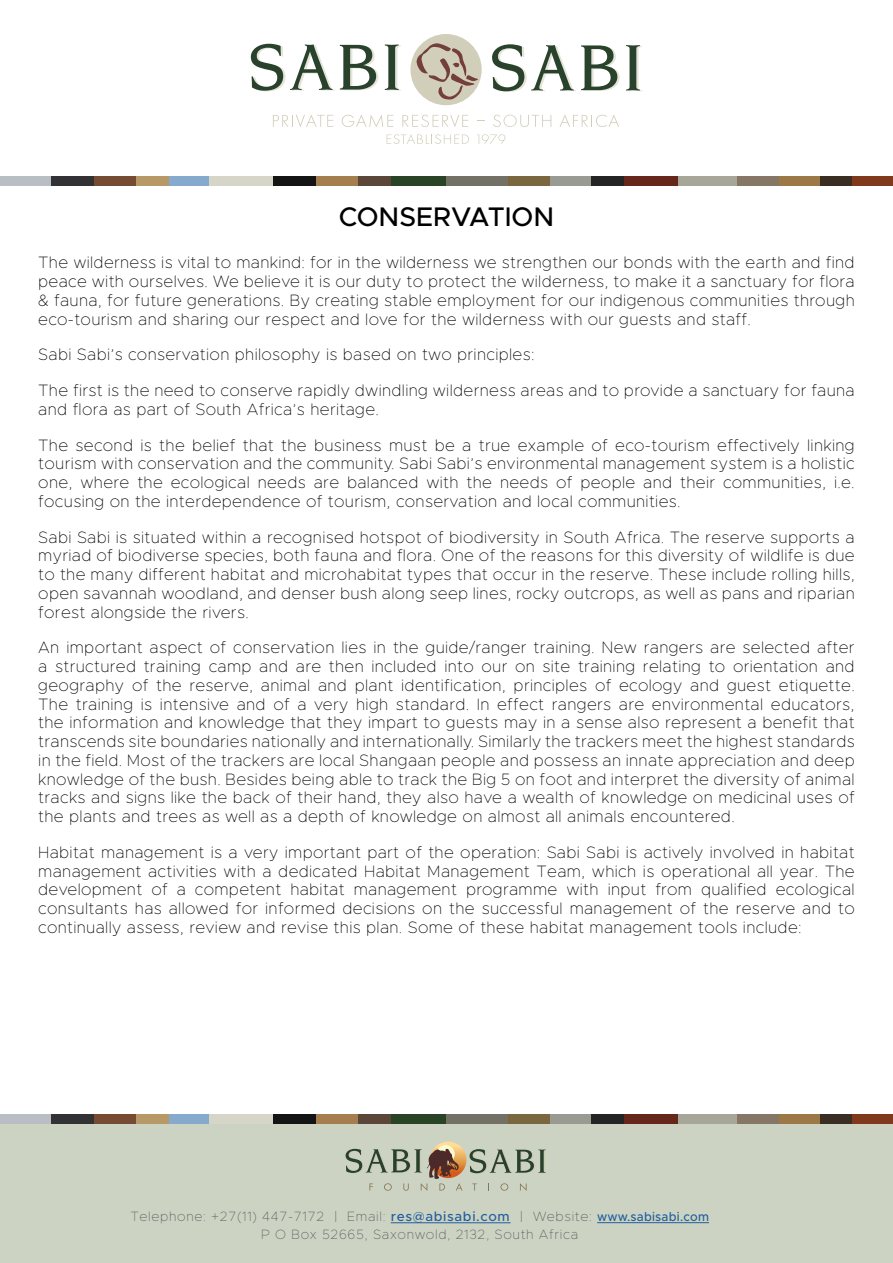
<style>
.page{position:relative;width:893px;height:1263px;background:#fff}
.page>*{position:absolute;margin:0;border:0;box-sizing:border-box;transform-origin:0 0}
.t1{font:500 27px "Metropolis";color:#000}
.t2{font:100 16.5px/18.8px "Metropolis";letter-spacing:.02em;color:#000;text-align:justify}
.t3{font:100 13.5px/18px "Metropolis";letter-spacing:.05em;color:#5b5c60;text-align:center}
.s1{font-weight:500;color:#215e9e}
.s2{font-weight:500;font-size:12.75px;color:#215e9e}
</style>
<div class="page">
<div style="left:0;top:1121px;width:893px;height:142px;background:#ccd3c2"></div>
<div style="left:676px;top:1114px;width:68px;height:9px;background:#a6a798"></div>
<div style="left:778px;top:1114px;width:42px;height:9px;background:#9c7846"></div>
<div style="left:738px;top:1114px;width:41px;height:9px;background:#867666"></div>
<div style="left:852px;top:1114px;width:41px;height:9px;background:#81391d"></div>
<div style="left:820px;top:1114px;width:32px;height:9px;background:#3a2e22"></div>
<div style="left:0;top:1114px;width:58px;height:9px;background:#b9bec4"></div>
<div style="left:93px;top:1114px;width:43px;height:9px;background:#764b33"></div>
<div style="left:51px;top:1114px;width:43px;height:9px;background:#323234"></div>
<div style="left:169px;top:1114px;width:56px;height:9px;background:#85aacd"></div>
<div style="left:136px;top:1114px;width:33px;height:9px;background:#b79968"></div>
<div style="left:209px;top:1114px;width:71px;height:9px;background:#d5d6c7"></div>
<div style="left:315px;top:1114px;width:43px;height:9px;background:#a47e4f"></div>
<div style="left:273px;top:1114px;width:42px;height:9px;background:#151415"></div>
<div style="left:391px;top:1114px;width:56px;height:9px;background:#284325"></div>
<div style="left:358px;top:1114px;width:33px;height:9px;background:#5a4739"></div>
<div style="left:446px;top:1114px;width:69px;height:9px;background:#737165"></div>
<div style="left:550px;top:1114px;width:41px;height:9px;background:#999a92"></div>
<div style="left:509px;top:1114px;width:41px;height:9px;background:#7b673f"></div>
<div style="left:623px;top:1114px;width:54px;height:9px;background:#66271a"></div>
<div style="left:591px;top:1114px;width:32px;height:9px;background:#242424"></div>
<div style="left:676px;top:177px;width:68px;height:9px;background:#a6a798"></div>
<div style="left:778px;top:177px;width:42px;height:9px;background:#9c7846"></div>
<div style="left:738px;top:177px;width:41px;height:9px;background:#867666"></div>
<div style="left:852px;top:177px;width:41px;height:9px;background:#81391d"></div>
<div style="left:820px;top:177px;width:32px;height:9px;background:#3a2e22"></div>
<div style="left:0;top:177px;width:58px;height:9px;background:#b9bec4"></div>
<div style="left:93px;top:177px;width:43px;height:9px;background:#764b33"></div>
<div style="left:51px;top:177px;width:43px;height:9px;background:#323234"></div>
<div style="left:169px;top:177px;width:56px;height:9px;background:#85aacd"></div>
<div style="left:136px;top:177px;width:33px;height:9px;background:#b79968"></div>
<div style="left:209px;top:177px;width:71px;height:9px;background:#d5d6c7"></div>
<div style="left:315px;top:177px;width:43px;height:9px;background:#a47e4f"></div>
<div style="left:273px;top:177px;width:42px;height:9px;background:#151415"></div>
<div style="left:391px;top:177px;width:56px;height:9px;background:#284325"></div>
<div style="left:358px;top:177px;width:33px;height:9px;background:#5a4739"></div>
<div style="left:446px;top:177px;width:69px;height:9px;background:#737165"></div>
<div style="left:550px;top:177px;width:41px;height:9px;background:#999a92"></div>
<div style="left:509px;top:177px;width:41px;height:9px;background:#7b673f"></div>
<div style="left:623px;top:177px;width:54px;height:9px;background:#66271a"></div>
<div style="left:591px;top:177px;width:32px;height:9px;background:#242424"></div>
<div style="left:410px;top:34px;width:72px;height:71px;background:#d1ceba;border-radius:50%"></div>
<svg style="left:417px;top:43px;width:62px;height:57px"></svg>
<svg style="left:251px;top:44px;width:127px;height:47px"></svg>
<svg style="left:385px;top:44px;width:16px;height:47px"></svg>
<svg style="left:492px;top:44px;width:128px;height:48px"></svg>
<svg style="left:626px;top:45px;width:16px;height:46px"></svg>
<svg style="left:273px;top:115px;width:60px;height:12px"></svg>
<svg style="left:342px;top:114px;width:51px;height:13px"></svg>
<svg style="left:402px;top:115px;width:66px;height:12px"></svg>
<svg style="left:493px;top:115px;width:58px;height:12px"></svg>
<svg style="left:560px;top:114px;width:59px;height:13px"></svg>
<svg style="left:387px;top:134px;width:82px;height:10px"></svg>
<svg style="left:477px;top:134px;width:28px;height:10px"></svg>
<svg style="left:430px;top:1141px;width:36px;height:37px"></svg>
<svg style="left:472px;top:1183px;width:5px;height:7px"></svg>
<svg style="left:500px;top:1183px;width:8px;height:8px"></svg>
<svg style="left:520px;top:1183px;width:7px;height:8px"></svg>
<svg style="left:470px;top:1149px;width:76px;height:24px"></svg>
<svg style="left:436px;top:1145px;width:19px;height:18px"></svg>
<svg style="left:346px;top:1149px;width:117px;height:42px"></svg>
<hr style="left:391px;top:1222px;width:119px;height:1px;background:#215e9e">
<hr style="left:597px;top:1222px;width:112px;height:1px;background:#215e9e">
<h1 class="t1" style="left:339px;top:199px;width:217px">CONSERVATION</h1>
<p class="t2" style="left:38px;top:253px;width:818px">The wilderness is vital to mankind: for in the wilderness we strengthen our bonds with the earth and find peace with ourselves. We believe it is our duty to protect the wilderness, to make it a sanctuary for flora &amp; fauna, for future generations. By creating stable employment for our indigenous communities through eco-tourism and sharing our respect and love for the wilderness with our guests and staff.</p>
<p class="t2" style="left:38px;top:337px;width:818px;line-height:35.7px">Sabi Sabi’s conservation philosophy is based on two principles:<br>The first is the need to conserve rapidly dwindling wilderness areas and to provide a sanctuary for fauna</p>
<p class="t2" style="left:38px;top:391px;width:818px;line-height:35.7px">and flora as part of South Africa’s heritage.<br>The second is the belief that the business must be a true example of eco-tourism effectively linking</p>
<p class="t2" style="left:38px;top:454px;width:818px">tourism with conservation and the community. Sabi Sabi’s environmental management system is a holistic one, where the ecological needs are balanced with the needs of people and their communities, i.e. focusing on the interdependence of tourism, conservation and local communities.</p>
<p class="t2" style="left:38px;top:527px;width:818px">Sabi Sabi is situated within a recognised hotspot of biodiversity in South Africa. The reserve supports a myriad of biodiverse species, both fauna and flora. One of the reasons for this diversity of wildlife is due to the many different habitat and microhabitat types that occur in the reserve. These include rolling hills, open savannah woodland, and denser bush along seep lines, rocky outcrops, as well as pans and riparian forest alongside the rivers.</p>
<p class="t2" style="left:38px;top:638px;width:818px">An important aspect of conservation lies in the guide/ranger training. New rangers are selected after a structured training camp and are then included into our on site training relating to orientation and geography of the reserve, animal and plant identification, principles of ecology and guest etiquette.<br>The training is intensive and of a very high standard. In effect rangers are environmental educators, the information and knowledge that they impart to guests may in a sense also represent a benefit that transcends site boundaries nationally and internationally. Similarly the trackers meet the highest standards in the field. Most of the trackers are local Shangaan people and possess an innate appreciation and deep knowledge of the bush. Besides being able to track the Big 5 on foot and interpret the diversity of animal tracks and signs like the back of their hand, they also have a wealth of knowledge on medicinal uses of the plants and trees as well as a depth of knowledge on almost all animals encountered.</p>
<p class="t2" style="left:38px;top:843px;width:818px">Habitat management is a very important part of the operation: Sabi Sabi is actively involved in habitat management activities with a dedicated Habitat Management Team, which is operational all year. The development of a competent habitat management programme with input from qualified ecological consultants has allowed for informed decisions on the successful management of the reserve and to continually assess, review and revise this plan. Some of these habitat management tools include:</p>
<p class="t3" style="left:130px;top:1207px;width:580px">Telephone: +27(11) 447-7172 | Email: <span class="s1">res@abisabi.com</span> | Website: <span class="s2">www.sabisabi.com<br></span>P O Box 52665, Saxonwold, 2132, South Africa</p>
</div>
